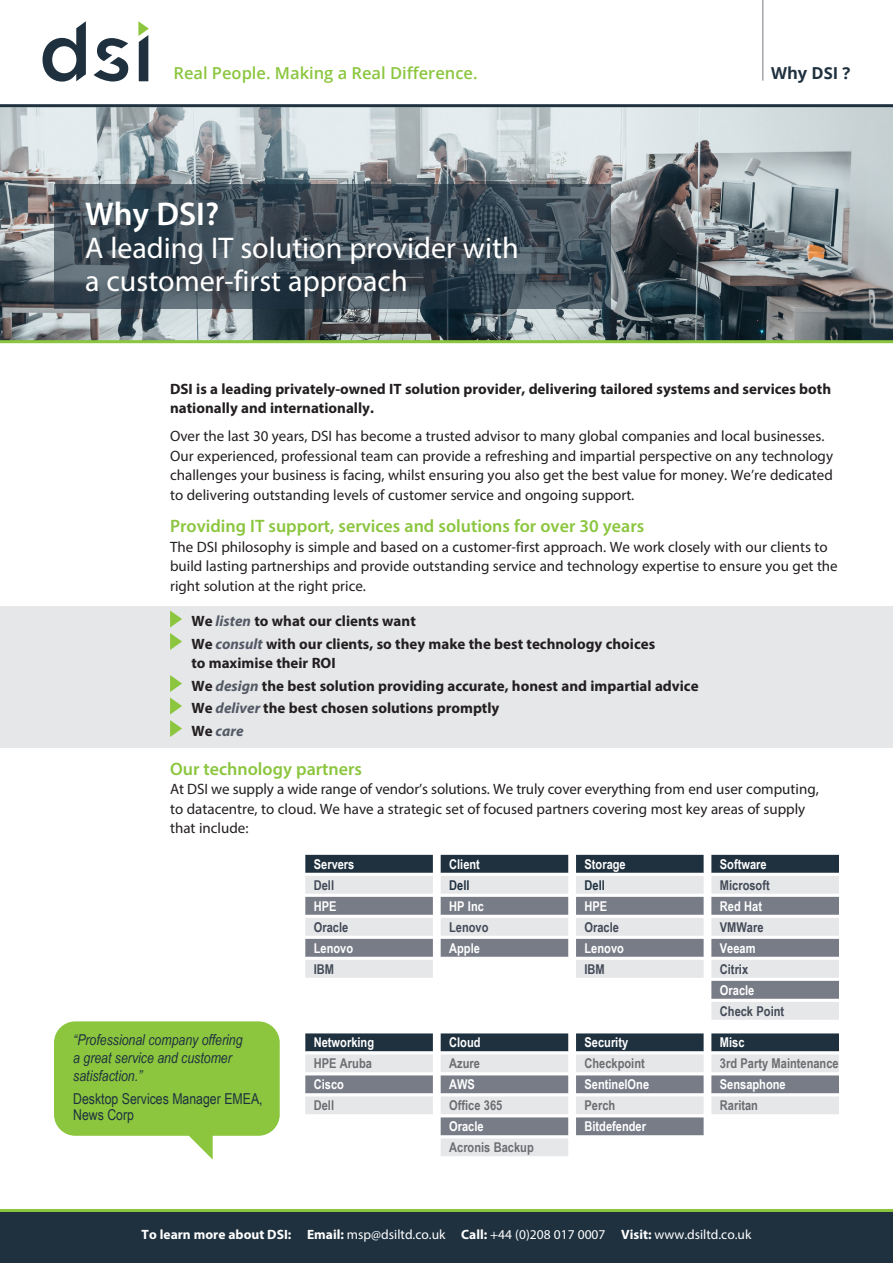
<style>
.page{position:relative;width:893px;height:1263px;background:#fff}
.page>*{position:absolute;margin:0;border:0;box-sizing:border-box;transform-origin:0 0}
.t1{font:600 33px "Myriad Pro";color:#fff}
.t2{font:30px/33px "Myriad Pro";color:#fff}
.t3{font:600 18px "Myriad Pro";color:#8bc63e}
.t4{font:600 16.5px "Open Sans";color:#8bc63e}
.t5{font:700 16.5px "Open Sans";color:#1f313f}
.t6{font:15px/19.5px "Myriad Pro";color:#231f20}
.t7{font:700 15px/19.5px "Myriad Pro";color:#231f20}
.t8{font:italic 15px/18px "Arial Narrow";color:#1f313f}
.t9{font:15px/16.5px "Arial Narrow";color:#1f313f}
.t10{font:italic 700 15px "Myriad Pro";color:#535965}
.t11{font:700 13.5px "Arial Narrow";color:#fff}
.t12{font:13.5px "Myriad Pro";color:#fff}
.t13{font:700 13.5px "Arial Narrow";color:#6c6d70}
.t14{font:700 13.5px "Arial Narrow";color:#424a57}
.t15{font:700 13.5px "Arial Narrow";color:#1f313f}
.s1{font-style:italic;color:#535965}
.s2{font-style:normal;color:#231f20}
.s3{font-weight:700}
</style>
<div class="page">
<img style="left:0;top:107px;width:893px;height:233px">
<div style="left:0;top:606px;width:893px;height:141px;background:#e6e7e9"></div>
<hr style="left:0;top:104px;width:893px;height:3px;background:#1f313f">
<hr style="left:0;top:340px;width:893px;height:3px;background:#8bc63e">
<svg style="left:170px;top:610px;width:12px;height:17px"></svg>
<svg style="left:170px;top:633px;width:12px;height:17px"></svg>
<svg style="left:170px;top:675px;width:12px;height:39px"></svg>
<svg style="left:170px;top:720px;width:12px;height:17px"></svg>
<svg style="left:54px;top:184px;width:557px;height:125px;background:#3f4d57"></svg>
<div style="left:0;top:1212px;width:893px;height:51px;background:#1f313f"></div>
<hr style="left:0;top:1209px;width:893px;height:3px;background:#8bc63e">
<div style="left:305px;top:855px;width:128px;height:18px;background:#1f313f"></div>
<div style="left:305px;top:876px;width:128px;height:18px;background:#e6e7e9"></div>
<div style="left:305px;top:897px;width:128px;height:18px;background:#787c87"></div>
<div style="left:305px;top:918px;width:128px;height:18px;background:#e6e7e9"></div>
<div style="left:305px;top:939px;width:128px;height:18px;background:#787c87"></div>
<div style="left:305px;top:960px;width:128px;height:18px;background:#e6e7e9"></div>
<div style="left:441px;top:855px;width:127px;height:18px;background:#1f313f"></div>
<div style="left:441px;top:876px;width:127px;height:18px;background:#e6e7e9"></div>
<div style="left:441px;top:897px;width:127px;height:18px;background:#787c87"></div>
<div style="left:441px;top:918px;width:127px;height:18px;background:#e6e7e9"></div>
<div style="left:441px;top:939px;width:127px;height:18px;background:#787c87"></div>
<div style="left:576px;top:855px;width:128px;height:18px;background:#1f313f"></div>
<div style="left:576px;top:876px;width:128px;height:18px;background:#e6e7e9"></div>
<div style="left:576px;top:897px;width:128px;height:18px;background:#787c87"></div>
<div style="left:576px;top:918px;width:128px;height:18px;background:#e6e7e9"></div>
<div style="left:576px;top:939px;width:128px;height:18px;background:#787c87"></div>
<div style="left:576px;top:960px;width:128px;height:18px;background:#e6e7e9"></div>
<div style="left:711px;top:855px;width:128px;height:18px;background:#1f313f"></div>
<div style="left:711px;top:876px;width:128px;height:18px;background:#e6e7e9"></div>
<div style="left:711px;top:897px;width:128px;height:18px;background:#787c87"></div>
<div style="left:711px;top:918px;width:128px;height:18px;background:#e6e7e9"></div>
<div style="left:711px;top:939px;width:128px;height:18px;background:#787c87"></div>
<div style="left:711px;top:960px;width:128px;height:18px;background:#e6e7e9"></div>
<div style="left:711px;top:981px;width:128px;height:18px;background:#787c87"></div>
<div style="left:711px;top:1002px;width:128px;height:18px;background:#e6e7e9"></div>
<div style="left:305px;top:1033px;width:128px;height:18px;background:#1f313f"></div>
<div style="left:305px;top:1054px;width:128px;height:18px;background:#e6e7e9"></div>
<div style="left:305px;top:1075px;width:128px;height:18px;background:#787c87"></div>
<div style="left:305px;top:1096px;width:128px;height:18px;background:#e6e7e9"></div>
<div style="left:441px;top:1033px;width:127px;height:18px;background:#1f313f"></div>
<div style="left:441px;top:1054px;width:127px;height:18px;background:#e6e7e9"></div>
<div style="left:441px;top:1075px;width:127px;height:18px;background:#787c87"></div>
<div style="left:441px;top:1096px;width:127px;height:18px;background:#e6e7e9"></div>
<div style="left:441px;top:1117px;width:127px;height:18px;background:#787c87"></div>
<div style="left:441px;top:1138px;width:127px;height:18px;background:#e6e7e9"></div>
<div style="left:576px;top:1033px;width:128px;height:18px;background:#1f313f"></div>
<div style="left:576px;top:1054px;width:128px;height:18px;background:#e6e7e9"></div>
<div style="left:576px;top:1075px;width:128px;height:18px;background:#787c87"></div>
<div style="left:576px;top:1096px;width:128px;height:18px;background:#e6e7e9"></div>
<div style="left:576px;top:1117px;width:128px;height:18px;background:#787c87"></div>
<div style="left:711px;top:1033px;width:128px;height:18px;background:#1f313f"></div>
<div style="left:711px;top:1054px;width:128px;height:18px;background:#e6e7e9"></div>
<div style="left:711px;top:1075px;width:128px;height:18px;background:#787c87"></div>
<div style="left:711px;top:1096px;width:128px;height:18px;background:#e6e7e9"></div>
<svg style="left:54px;top:1021px;width:226px;height:138px"></svg>
<hr style="left:762px;top:0;width:1px;height:81px;background:#a5a6ae">
<svg style="left:94px;top:38px;width:34px;height:44px"></svg>
<svg style="left:43px;top:21px;width:43px;height:61px"></svg>
<svg style="left:138px;top:21px;width:11px;height:60px"></svg>
<p class="t4" style="left:173px;top:61px;width:306px">Real People. Making a Real Difference.</p>
<p class="t1" style="left:85px;top:193px;width:136px">Why DSI?</p>
<p class="t2" style="left:85px;top:231px;width:435px">A leading IT solution provider with a customer-first approach</p>
<p class="t5" style="left:771px;top:61px;width:81px">Why DSI ?</p>
<p class="t7" style="left:170px;top:379px;width:663px">DSI is a leading privately-owned IT solution provider, delivering tailored systems and services both nationally and internationally.</p>
<p class="t6" style="left:170px;top:426px;width:664px">Over the last 30 years, DSI has become a trusted advisor to many global companies and local businesses.<br>Our experienced, professional team can provide a refreshing and impartial perspective on any technology challenges your business is facing, whilst ensuring you also get the best value for money. We’re dedicated to delivering outstanding levels of customer service and ongoing support.</p>
<p class="t3" style="left:170px;top:515px;width:476px">Providing IT support, services and solutions for over 30 years</p>
<p class="t6" style="left:170px;top:537px;width:669px">The DSI philosophy is simple and based on a customer-first approach. We work closely with our clients to build lasting partnerships and provide outstanding service and technology expertise to ensure you get the right solution at the right price.</p>
<p class="t7" style="left:191px;top:611px;width:226px">We <span class="s1">listen</span> to what our clients want</p>
<p class="t7" style="left:191px;top:633px;width:465px">We <span class="s1">consult</span> with our clients, so they make the best technology choices to maximise their ROI</p>
<p class="t7" style="left:191px;top:675px;width:509px">We <span class="s1">design</span> the best solution providing accurate, honest and impartial advice</p>
<p class="t7" style="left:191px;top:698px;width:310px">We <span class="s1">deliver</span> the best chosen solutions promptly</p>
<p class="t10" style="left:191px;top:721px;width:54px"><span class="s2">We</span> care</p>
<p class="t3" style="left:170px;top:757px;width:193px">Our technology partners</p>
<p class="t6" style="left:170px;top:779px;width:650px">At DSI we supply a wide range of vendor’s solutions. We truly cover everything from end user computing, to datacentre, to cloud. We have a strategic set of focused partners covering most key areas of supply that include:</p>
<p class="t8" style="left:73px;top:1030px;width:171px">“Professional company offering a great service and customer satisfaction.”</p>
<p class="t9" style="left:73px;top:1089px;width:191px">Desktop Services Manager EMEA,<br>News Corp</p>
<p class="t11" style="left:314px;top:854px;width:42px">Servers</p>
<p class="t14" style="left:314px;top:875px;width:22px">Dell</p>
<p class="t11" style="left:314px;top:896px;width:24px">HPE</p>
<p class="t14" style="left:314px;top:917px;width:36px">Oracle</p>
<p class="t11" style="left:314px;top:938px;width:41px">Lenovo</p>
<p class="t14" style="left:314px;top:959px;width:22px">IBM</p>
<p class="t11" style="left:314px;top:1032px;width:62px">Networking</p>
<p class="t13" style="left:314px;top:1053px;width:60px">HPE Aruba</p>
<p class="t11" style="left:314px;top:1074px;width:32px">Cisco</p>
<p class="t13" style="left:314px;top:1095px;width:22px">Dell</p>
<p class="t11" style="left:449px;top:854px;width:32px">Client</p>
<p class="t15" style="left:449px;top:875px;width:22px">Dell</p>
<p class="t11" style="left:449px;top:896px;width:36px">HP Inc</p>
<p class="t14" style="left:449px;top:917px;width:41px">Lenovo</p>
<p class="t11" style="left:449px;top:938px;width:32px">Apple</p>
<p class="t11" style="left:449px;top:1032px;width:33px">Cloud</p>
<p class="t13" style="left:449px;top:1053px;width:32px">Azure</p>
<p class="t11" style="left:449px;top:1074px;width:27px">AWS</p>
<p class="t13" style="left:449px;top:1095px;width:55px">Office 365</p>
<p class="t11" style="left:449px;top:1116px;width:36px">Oracle</p>
<p class="t13" style="left:449px;top:1137px;width:86px">Acronis Backup</p>
<p class="t11" style="left:585px;top:854px;width:43px">Storage</p>
<p class="t15" style="left:585px;top:875px;width:22px">Dell</p>
<p class="t11" style="left:585px;top:896px;width:24px">HPE</p>
<p class="t14" style="left:585px;top:917px;width:36px">Oracle</p>
<p class="t11" style="left:585px;top:938px;width:41px">Lenovo</p>
<p class="t14" style="left:585px;top:959px;width:22px">IBM</p>
<p class="t11" style="left:585px;top:1032px;width:45px">Security</p>
<p class="t13" style="left:585px;top:1053px;width:62px">Checkpoint</p>
<p class="t11" style="left:585px;top:1074px;width:66px">SentinelOne</p>
<p class="t13" style="left:585px;top:1095px;width:32px">Perch</p>
<p class="t11" style="left:585px;top:1116px;width:63px">Bitdefender</p>
<p class="t11" style="left:720px;top:854px;width:48px">Software</p>
<p class="t14" style="left:720px;top:875px;width:51px">Microsoft</p>
<p class="t11" style="left:720px;top:896px;width:44px">Red Hat</p>
<p class="t14" style="left:720px;top:917px;width:45px">VMWare</p>
<p class="t11" style="left:720px;top:938px;width:37px">Veeam</p>
<p class="t14" style="left:720px;top:959px;width:30px">Citrix</p>
<p class="t11" style="left:720px;top:980px;width:36px">Oracle</p>
<p class="t14" style="left:720px;top:1001px;width:66px">Check Point</p>
<p class="t11" style="left:720px;top:1032px;width:26px">Misc</p>
<p class="t13" style="left:720px;top:1053px;width:120px">3rd Party Maintenance</p>
<p class="t11" style="left:720px;top:1074px;width:67px">Sensaphone</p>
<p class="t13" style="left:720px;top:1095px;width:40px">Raritan</p>
<p class="t12" style="left:142px;top:1226px;width:611px"><span class="s3">To learn more about DSI: Email:</span> msp@dsiltd.co.uk <span class="s3">Call:</span> +44 (0)208 017 0007 <span class="s3">Visit:</span> www.dsiltd.co.uk</p>
</div>
